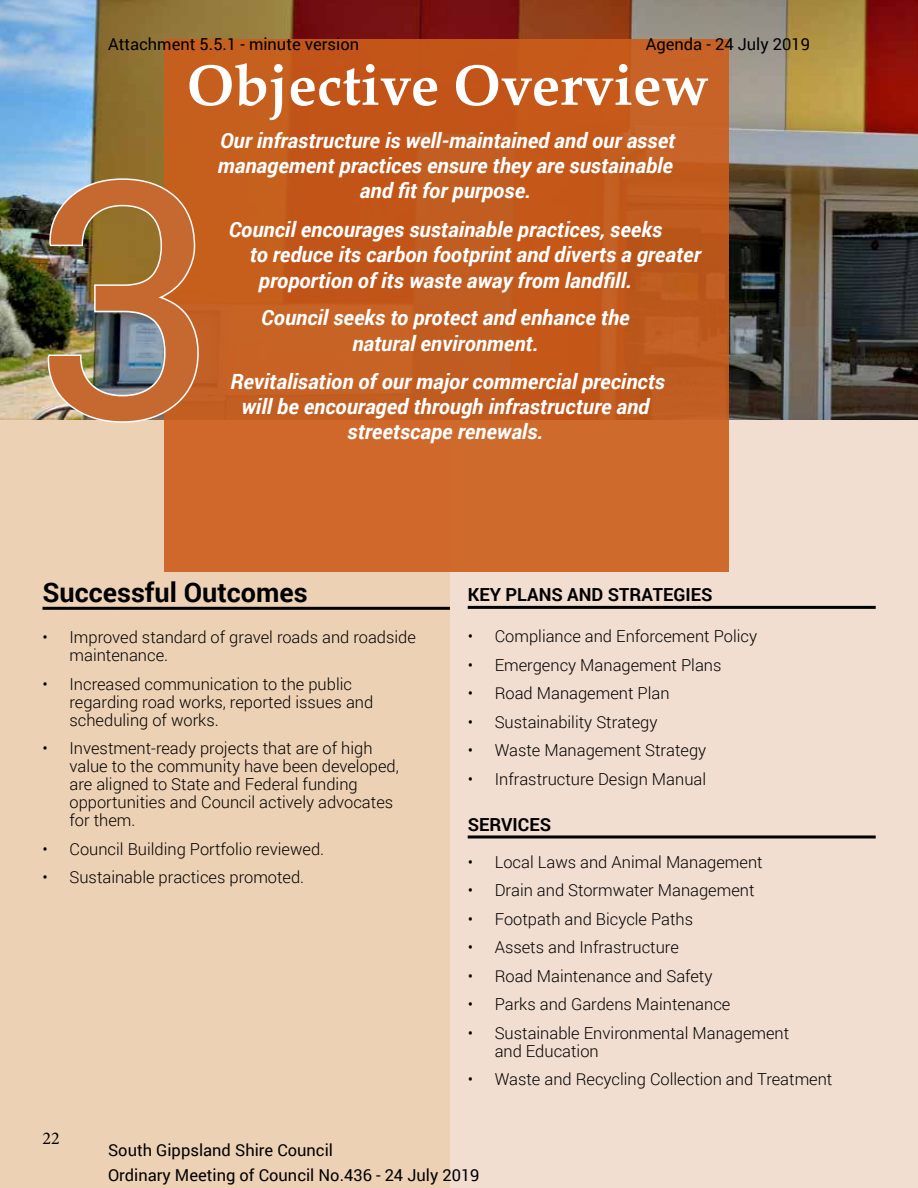
<style>
.page{position:relative;width:918px;height:1188px;background:#fff}
.page>*{position:absolute;margin:0;border:0;box-sizing:border-box;transform-origin:0 0}
.t1{font:330px "Roboto";color:#c56931}
.t2{font:700 57px "Palatino Linotype";color:#fff}
.t3{font:700 27px "Roboto";color:#000}
.t4{font:italic 700 21px/25.2px "Roboto";color:#fff;text-align:center}
.t5{font:700 18px "Roboto";color:#000}
.t6{font:18px "Minion Pro";color:#000}
.t7{font:300 16.5px/18px "Roboto";color:#000}
.t8{font:16.5px/25px "Roboto";color:#000}
</style>
<div class="page">
<div style="left:0;top:417px;width:918px;height:771px;background:#f2ded1"></div>
<img style="left:0;top:0;width:918px;height:419px">
<div style="left:0;top:418px;width:450px;height:770px;background:#edd1b5"></div>
<div style="left:164px;top:39px;width:565px;height:533px;background:#cc5d1b"></div>
<img style="left:46px;top:177px;width:154px;height:247px">
<hr style="left:43px;top:607px;width:407px;height:3px;background:#000">
<hr style="left:468px;top:606px;width:408px;height:3px;background:#000">
<hr style="left:468px;top:835px;width:408px;height:3px;background:#000">
<p class="t8" style="left:108px;top:31px;width:253px">Attachment 5.5.1 - minute version</p>
<p class="t8" style="left:646px;top:31px;width:166px">Agenda - 24 July 2019</p>
<h2 class="t2" style="left:187px;top:45px;width:524px">Objective Overview</h2>
<p class="t4" style="left:218px;top:127px;width:459px">Our infrastructure is well-maintained and our asset management practices ensure they are sustainable and fit for purpose.</p>
<p class="t4" style="left:229px;top:216px;width:435px">Council encourages sustainable practices, seeks</p>
<p class="t4" style="left:250px;top:241px;width:453px">to reduce its carbon footprint and diverts a greater</p>
<p class="t4" style="left:259px;top:267px;width:374px">proportion of its waste away from landfill.</p>
<p class="t4" style="left:261px;top:305px;width:370px">Council seeks to protect and enhance the natural environment.</p>
<p class="t4" style="left:230px;top:368px;width:436px">Revitalisation of our major commercial precincts will be encouraged through infrastructure and</p>
<h1 class="t1" style="left:33px;top:69px;width:187px">3</h1>
<p class="t4" style="left:348px;top:418px;width:197px">streetscape renewals.</p>
<h3 class="t3" style="left:43px;top:574px;width:267px">Successful Outcomes</h3>
<p class="t5" style="left:468px;top:582px;width:246px">KEY PLANS AND STRATEGIES</p>
<p class="t7" style="left:468px;top:627px;width:291px">• Compliance and Enforcement Policy</p>
<p class="t7" style="left:468px;top:655px;width:255px">• Emergency Management Plans</p>
<p class="t7" style="left:468px;top:684px;width:203px">• Road Management Plan</p>
<p class="t7" style="left:468px;top:712px;width:191px">• Sustainability Strategy</p>
<p class="t7" style="left:468px;top:741px;width:240px">• Waste Management Strategy</p>
<p class="t7" style="left:468px;top:769px;width:240px">• Infrastructure Design Manual</p>
<p class="t7" style="left:70px;top:628px;width:348px;text-indent:-27px">• Improved standard of gravel roads and roadside maintenance.</p>
<p class="t7" style="left:70px;top:674px;width:305px;text-indent:-27px">• Increased communication to the public regarding road works, reported issues and scheduling of works.</p>
<p class="t7" style="left:70px;top:739px;width:331px;text-indent:-27px">• Investment-ready projects that are of high value to the community have been developed, are aligned to State and Federal funding opportunities and Council actively advocates for them.</p>
<p class="t7" style="left:43px;top:839px;width:283px">• Council Building Portfolio reviewed.</p>
<p class="t7" style="left:43px;top:868px;width:263px">• Sustainable practices promoted.</p>
<p class="t5" style="left:468px;top:812px;width:85px">SERVICES</p>
<p class="t7" style="left:468px;top:852px;width:297px">• Local Laws and Animal Management</p>
<p class="t7" style="left:468px;top:881px;width:288px">• Drain and Stormwater Management</p>
<p class="t7" style="left:468px;top:909px;width:227px">• Footpath and Bicycle Paths</p>
<p class="t7" style="left:468px;top:938px;width:213px">• Assets and Infrastructure</p>
<p class="t7" style="left:468px;top:966px;width:246px">• Road Maintenance and Safety</p>
<p class="t7" style="left:468px;top:995px;width:264px">• Parks and Gardens Maintenance</p>
<p class="t7" style="left:495px;top:1023px;width:296px;text-indent:-27px">• Sustainable Environmental Management and Education</p>
<p class="t7" style="left:468px;top:1070px;width:366px">• Waste and Recycling Collection and Treatment</p>
<p class="t6" style="left:43px;top:1126px;width:19px">22</p>
<p class="t8" style="left:108px;top:1137px;width:373px">South Gippsland Shire Council<br>Ordinary Meeting of Council No.436 - 24 July 2019</p>
</div>
